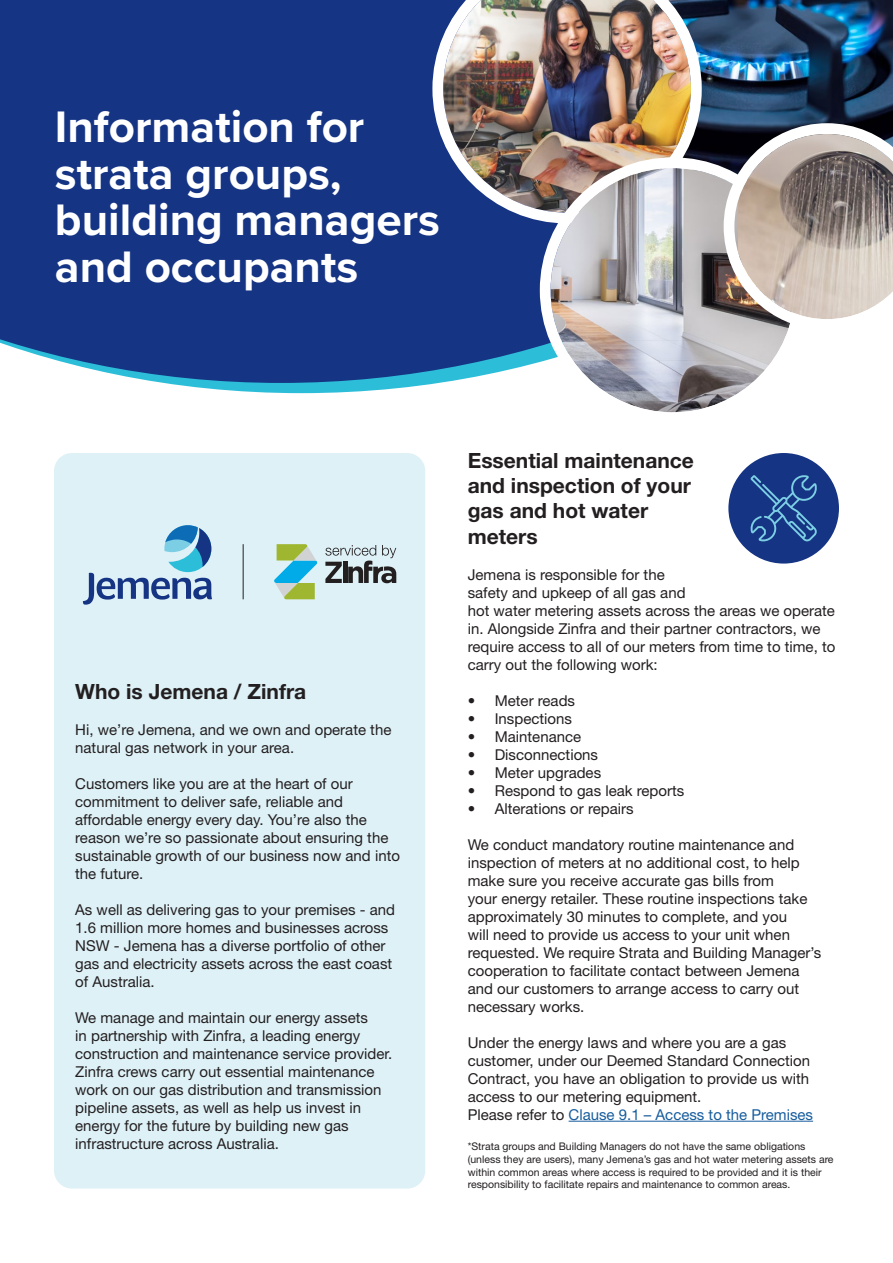
<style>
.page{position:relative;width:893px;height:1263px;background:#fff}
.page>*{position:absolute;margin:0;border:0;box-sizing:border-box;transform-origin:0 0}
.t1{font:700 45.75px/46.5px "Proxima Nova";color:#fff}
.t2{font:700 21px/25.2px "Helvetica Neue LT Std";color:#231f20}
.t3{font:15px/18px "Helvetica Neue LT Std";color:#231f20}
.t4{font:15px "Helvetica Neue LT Std";color:#175d9e}
.t5{font:10.5px/12.6px "Helvetica Neue LT Std";color:#231f20}
.s1{color:#231f20}
</style>
<div class="page">
<svg style="left:165px;top:383px;width:587px;height:10px"></svg>
<div style="left:0;top:0;width:592px;height:383px;background:#153483"></div>
<img style="left:702px;top:0;width:191px;height:178px">
<img style="left:432px;top:0;width:270px;height:223px">
<img style="left:551px;top:168px;width:244px;height:244px;border-radius:122px">
<div style="left:540px;top:157px;width:265px;height:266px;border:11px solid #fff;border-radius:50%"></div>
<hr style="left:569px;top:1121px;width:244px;height:1px;background:#175d9e">
<div style="left:728px;top:453px;width:111px;height:111px;background:#153483;border-radius:50%"></div>
<svg style="left:750px;top:475px;width:67px;height:66px"></svg>
<svg style="left:724px;top:123px;width:169px;height:207px"></svg>
<div style="left:54px;top:453px;width:371px;height:735px;background:#def1f7;border-radius:18px"></div>
<svg style="left:83px;top:525px;width:129px;height:80px"></svg>
<hr style="left:243px;top:544px;width:1px;height:55px;background:#231f20">
<svg style="left:274px;top:544px;width:43px;height:55px"></svg>
<svg style="left:325px;top:545px;width:71px;height:38px"></svg>
<p class="t1" style="left:55px;top:103px;width:386px">Information for strata groups, building managers and occupants</p>
<p class="t2" style="left:75px;top:679px;width:232px">Who is Jemena / Zinfra</p>
<p class="t3" style="left:75px;top:721px;width:318px">Hi, we’re Jemena, and we own and operate the natural gas network in your area.</p>
<p class="t3" style="left:75px;top:775px;width:326px">Customers like you are at the heart of our commitment to deliver safe, reliable and affordable energy every day. You’re also the reason we’re so passionate about ensuring the sustainable growth of our business now and into the future.</p>
<p class="t3" style="left:75px;top:901px;width:321px">As well as delivering gas to your premises - and 1.6 million more homes and businesses across NSW - Jemena has a diverse portfolio of other gas and electricity assets across the east coast of Australia.</p>
<p class="t3" style="left:75px;top:1009px;width:319px">We manage and maintain our energy assets<br>in partnership with Zinfra, a leading energy construction and maintenance service provider.<br>Zinfra crews carry out essential maintenance work on our gas distribution and transmission pipeline assets, as well as help us invest in energy for the future by building new gas infrastructure across Australia.</p>
<p class="t2" style="left:468px;top:447px;width:228px">Essential maintenance and inspection of your gas and hot water meters</p>
<p class="t3" style="left:468px;top:565px;width:369px">Jemena is responsible for the<br>safety and upkeep of all gas and<br>hot water metering assets across the areas we operate in. Alongside Zinfra and their partner contractors, we require access to all of our meters from time to time, to carry out the following work:</p>
<p class="t3" style="left:468px;top:691px;width:109px">• Meter reads</p>
<p class="t3" style="left:468px;top:709px;width:106px">• Inspections</p>
<p class="t3" style="left:468px;top:727px;width:115px">• Maintenance</p>
<p class="t3" style="left:468px;top:745px;width:132px">• Disconnections</p>
<p class="t3" style="left:468px;top:763px;width:135px">• Meter upgrades</p>
<p class="t3" style="left:468px;top:781px;width:218px">• Respond to gas leak reports</p>
<p class="t3" style="left:468px;top:799px;width:167px">• Alterations or repairs</p>
<p class="t3" style="left:468px;top:835px;width:355px">We conduct mandatory routine maintenance and inspection of meters at no additional cost, to help make sure you receive accurate gas bills from<br>your energy retailer. These routine inspections take approximately 30 minutes to complete, and you<br>will need to provide us access to your unit when requested. We require Strata and Building Manager’s cooperation to facilitate contact between Jemena and our customers to arrange access to carry out necessary works.</p>
<p class="t3" style="left:468px;top:1033px;width:344px">Under the energy laws and where you are a gas customer, under our Deemed Standard Connection Contract, you have an obligation to provide us with access to our metering equipment.</p>
<p class="t4" style="left:468px;top:1105px;width:347px"><span class="s1">Please refer to</span> Clause 9.1 – Access to the Premises</p>
<p class="t5" style="left:468px;top:1140px;width:367px">*Strata groups and Building Managers do not have the same obligations (unless they are users), many Jemena’s gas and hot water metering assets are within common areas where access is required to be provided and it is their responsibility to facilitate repairs and maintenance to common areas.</p>
</div>
